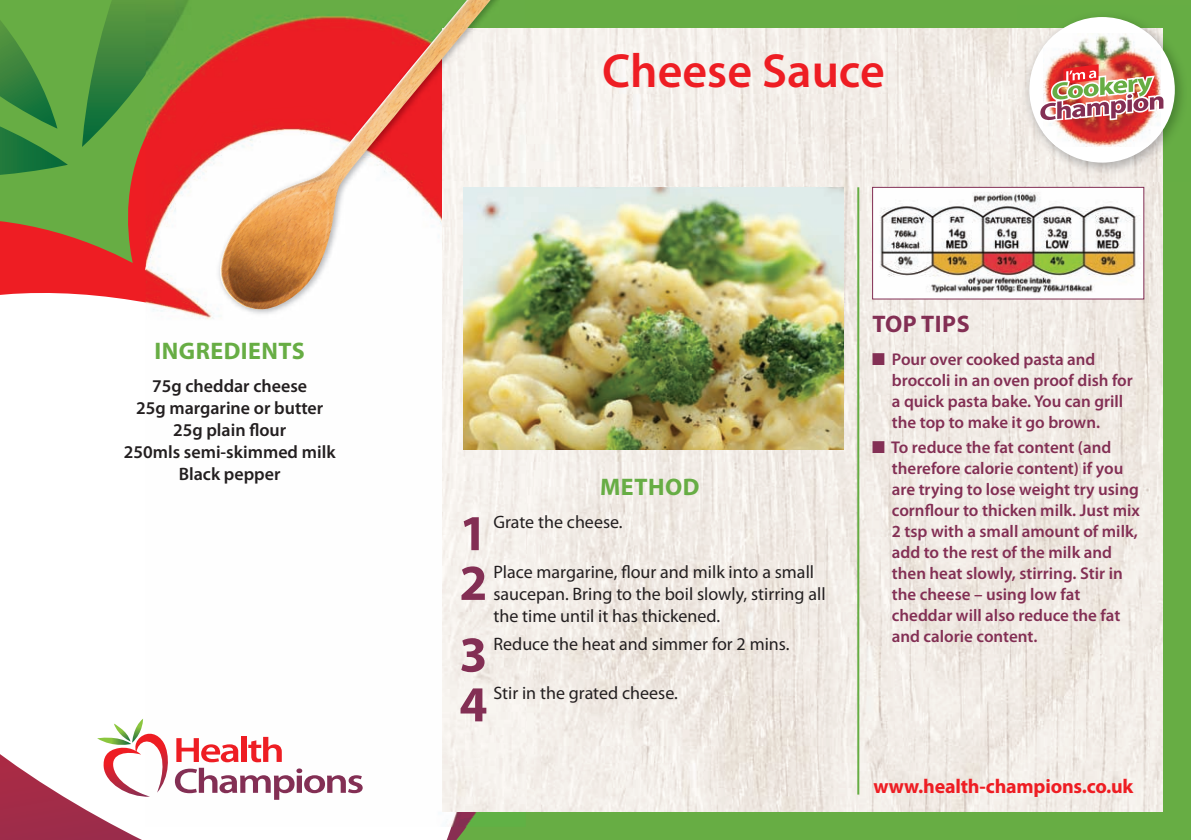
<style>
.page{position:relative;width:1191px;height:840px;background:#fff}
.page>*{position:absolute;margin:0;border:0;box-sizing:border-box;transform-origin:0 0}
.t1{font:700 50.6px "Myriad Pro";color:#832f54}
.t2{font:600 48px "Myriad Pro";color:#ee1d23}
.t3{font:700 24px "Myriad Pro";letter-spacing:.02em;color:#67ad44}
.t4{font:700 24px "Myriad Pro";letter-spacing:.02em;color:#832f54}
.t5{font:700 20px "Myriad Pro";letter-spacing:-.01em;color:#ee1d23}
.t6{font:18px/22px "Myriad Pro";color:#231f20}
.t7{font:600 18px/22px "Myriad Pro";color:#231f20;text-align:center}
.t8{font:600 17px/21px "Myriad Pro";color:#832f54}
</style>
<div class="page">
<div style="left:0;top:0;width:1191px;height:839px;background:#67ad44"></div>
<svg style="left:82px;top:105px;width:5px;height:42px"></svg>
<svg style="left:87px;top:0;width:503px;height:839px"></svg>
<svg style="left:0;top:193px;width:339px;height:646px;background:#f1d7d6"></svg>
<img style="left:526px;top:28px;width:636px;height:783px">
<img style="left:462px;top:811px;width:64px;height:15px">
<img style="left:146px;top:0;width:380px;height:106px">
<div style="left:146px;top:106px;width:316px;height:720px;background:#fefefe"></div>
<img style="left:442px;top:28px;width:84px;height:783px">
<img style="left:212px;top:0;width:292px;height:311px">
<img style="left:1017px;top:17px;width:166px;height:164px">
<div style="left:1029px;top:17px;width:145px;height:145px;background:#fff;border-radius:50%"></div>
<img style="left:1043px;top:34px;width:118px;height:112px">
<img style="left:1040px;top:64px;width:124px;height:58px">
<hr style="left:857px;top:187px;width:2px;height:607px;background:#67ad44">
<img style="left:874px;top:189px;width:268px;height:108px">
<div style="left:872px;top:187px;width:272px;height:112px;border:1px solid #832f54"></div>
<img style="left:463px;top:187px;width:380px;height:262px">
<svg style="left:97px;top:718px;width:266px;height:81px;background:#eed2d5"></svg>
<svg style="left:0;top:20px;width:68px;height:206px"></svg>
<h3 class="t3" style="left:154px;top:341px;width:152px">INGREDIENTS</h3>
<p class="t7" style="left:124px;top:376px;width:213px">75g cheddar cheese<br>25g margarine or butter<br>25g plain flour<br>250mls semi-skimmed milk<br>Black pepper</p>
<h2 class="t2" style="left:602px;top:53px;width:284px">Cheese Sauce</h2>
<h3 class="t3" style="left:600px;top:477px;width:101px">METHOD</h3>
<h1 class="t1" style="left:459px;top:514px;width:30px">1</h1>
<p class="t6" style="left:493px;top:512px;width:131px">Grate the cheese.</p>
<h1 class="t1" style="left:459px;top:563px;width:30px">2</h1>
<p class="t6" style="left:493px;top:562px;width:334px">Place margarine, flour and milk into a small saucepan. Bring to the boil slowly, stirring all the time until it has thickened.</p>
<h1 class="t1" style="left:459px;top:635px;width:30px">3</h1>
<p class="t6" style="left:493px;top:633px;width:298px">Reduce the heat and simmer for 2 mins.</p>
<h1 class="t1" style="left:459px;top:685px;width:30px">4</h1>
<p class="t6" style="left:493px;top:683px;width:186px">Stir in the grated cheese.</p>
<h3 class="t4" style="left:872px;top:315px;width:99px">TOP TIPS</h3>
<p class="t8" style="left:892px;top:350px;width:242px;text-indent:-20px">■ Pour over cooked pasta and broccoli in an oven proof dish for a quick pasta bake. You can grill the top to make it go brown.</p>
<p class="t8" style="left:892px;top:438px;width:249px;text-indent:-20px">■ To reduce the fat content (and therefore calorie content) if you are trying to lose weight try using cornflour to thicken milk. Just mix<br>2 tsp with a small amount of milk, add to the rest of the milk and then heat slowly, stirring. Stir in the cheese – using low fat cheddar will also reduce the fat and calorie content.</p>
<p class="t5" style="left:873px;top:777px;width:261px">www.health-champions.co.uk</p>
</div>
